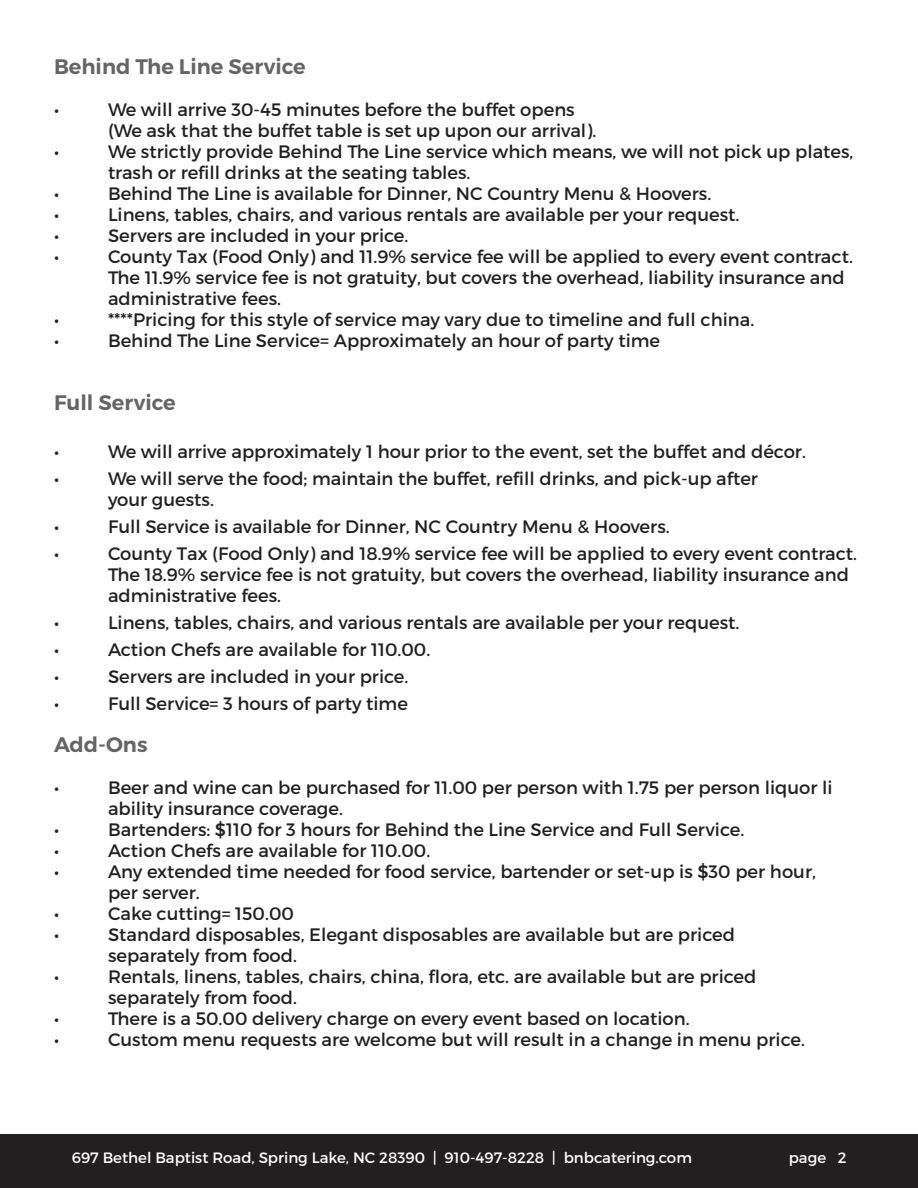
<style>
.page{position:relative;width:918px;height:1188px;background:#fff}
.page>*{position:absolute;margin:0;border:0;box-sizing:border-box;transform-origin:0 0}
.t1{font:600 21px "Montserrat";color:#656568}
.t2{font:18px "Montserrat";color:#231f20}
.t3{font:15px "Montserrat";color:#fff}
</style>
<div class="page">
<div style="left:0;top:1134px;width:918px;height:54px;background:#231f20"></div>
<p class="t1" style="left:54px;top:54px;width:253px">Behind The Line Service</p>
<p class="t2" style="left:54px;top:99px;width:7px">•</p>
<p class="t2" style="left:108px;top:99px;width:468px">We will arrive 30-45 minutes before the buffet opens</p>
<p class="t2" style="left:108px;top:120px;width:490px">(We ask that the buffet table is set up upon our arrival).</p>
<p class="t2" style="left:54px;top:141px;width:7px">•</p>
<p class="t2" style="left:108px;top:141px;width:747px">We strictly provide Behind The Line service which means, we will not pick up plates,</p>
<p class="t2" style="left:108px;top:162px;width:364px">trash or refill drinks at the seating tables.</p>
<p class="t2" style="left:54px;top:183px;width:7px">•</p>
<p class="t2" style="left:108px;top:183px;width:605px">Behind The Line is available for Dinner, NC Country Menu &amp; Hoovers.</p>
<p class="t2" style="left:54px;top:204px;width:7px">•</p>
<p class="t2" style="left:108px;top:204px;width:633px">Linens, tables, chairs, and various rentals are available per your request.</p>
<p class="t2" style="left:54px;top:225px;width:7px">•</p>
<p class="t2" style="left:108px;top:225px;width:302px">Servers are included in your price.</p>
<p class="t2" style="left:54px;top:246px;width:7px">•</p>
<p class="t2" style="left:108px;top:246px;width:746px">County Tax (Food Only) and 11.9% service fee will be applied to every event contract.</p>
<p class="t2" style="left:108px;top:267px;width:738px">The 11.9% service fee is not gratuity, but covers the overhead, liability insurance and</p>
<p class="t2" style="left:108px;top:288px;width:175px">administrative fees.</p>
<p class="t2" style="left:54px;top:309px;width:7px">•</p>
<p class="t2" style="left:108px;top:309px;width:648px">****Pricing for this style of service may vary due to timeline and full china.</p>
<p class="t2" style="left:54px;top:330px;width:7px">•</p>
<p class="t2" style="left:108px;top:330px;width:554px">Behind The Line Service= Approximately an hour of party time</p>
<p class="t1" style="left:54px;top:390px;width:123px">Full Service</p>
<p class="t2" style="left:54px;top:441px;width:7px">•</p>
<p class="t2" style="left:108px;top:441px;width:699px">We will arrive approximately 1 hour prior to the event, set the buffet and décor.</p>
<p class="t2" style="left:54px;top:468px;width:7px">•</p>
<p class="t2" style="left:108px;top:468px;width:652px">We will serve the food; maintain the buffet, refill drinks, and pick-up after</p>
<p class="t2" style="left:108px;top:489px;width:107px">your guests.</p>
<p class="t2" style="left:54px;top:516px;width:7px">•</p>
<p class="t2" style="left:108px;top:516px;width:563px">Full Service is available for Dinner, NC Country Menu &amp; Hoovers.</p>
<p class="t2" style="left:54px;top:543px;width:7px">•</p>
<p class="t2" style="left:108px;top:543px;width:751px">County Tax (Food Only) and 18.9% service fee will be applied to every event contract.</p>
<p class="t2" style="left:108px;top:564px;width:743px">The 18.9% service fee is not gratuity, but covers the overhead, liability insurance and</p>
<p class="t2" style="left:108px;top:585px;width:175px">administrative fees.</p>
<p class="t2" style="left:54px;top:612px;width:7px">•</p>
<p class="t2" style="left:108px;top:612px;width:633px">Linens, tables, chairs, and various rentals are available per your request.</p>
<p class="t2" style="left:54px;top:639px;width:7px">•</p>
<p class="t2" style="left:108px;top:639px;width:324px">Action Chefs are available for 110.00.</p>
<p class="t2" style="left:54px;top:666px;width:7px">•</p>
<p class="t2" style="left:108px;top:666px;width:302px">Servers are included in your price.</p>
<p class="t2" style="left:54px;top:693px;width:7px">•</p>
<p class="t2" style="left:108px;top:693px;width:302px">Full Service= 3 hours of party time</p>
<p class="t1" style="left:54px;top:732px;width:95px">Add-Ons</p>
<p class="t2" style="left:54px;top:777px;width:7px">•</p>
<p class="t2" style="left:108px;top:777px;width:726px">Beer and wine can be purchased for 11.00 per person with 1.75 per person liquor li</p>
<p class="t2" style="left:108px;top:798px;width:236px">ability insurance coverage.</p>
<p class="t2" style="left:54px;top:819px;width:7px">•</p>
<p class="t2" style="left:108px;top:819px;width:638px">Bartenders: $110 for 3 hours for Behind the Line Service and Full Service.</p>
<p class="t2" style="left:54px;top:840px;width:7px">•</p>
<p class="t2" style="left:108px;top:840px;width:324px">Action Chefs are available for 110.00.</p>
<p class="t2" style="left:54px;top:861px;width:7px">•</p>
<p class="t2" style="left:108px;top:861px;width:709px">Any extended time needed for food service, bartender or set-up is $30 per hour,</p>
<p class="t2" style="left:108px;top:882px;width:93px">per server.</p>
<p class="t2" style="left:54px;top:903px;width:7px">•</p>
<p class="t2" style="left:108px;top:903px;width:187px">Cake cutting= 150.00</p>
<p class="t2" style="left:54px;top:924px;width:7px">•</p>
<p class="t2" style="left:108px;top:924px;width:629px">Standard disposables, Elegant disposables are available but are priced</p>
<p class="t2" style="left:108px;top:945px;width:191px">separately from food.</p>
<p class="t2" style="left:54px;top:966px;width:7px">•</p>
<p class="t2" style="left:108px;top:966px;width:650px">Rentals, linens, tables, chairs, china, flora, etc. are available but are priced</p>
<p class="t2" style="left:108px;top:987px;width:191px">separately from food.</p>
<p class="t2" style="left:54px;top:1008px;width:7px">•</p>
<p class="t2" style="left:108px;top:1008px;width:583px">There is a 50.00 delivery charge on every event based on location.</p>
<p class="t2" style="left:54px;top:1029px;width:7px">•</p>
<p class="t2" style="left:108px;top:1029px;width:699px">Custom menu requests are welcome but will result in a change in menu price.</p>
<p class="t3" style="left:72px;top:1148px;width:622px">697 Bethel Baptist Road, Spring Lake, NC 28390 | 910-497-8228 | bnbcatering.com</p>
<p class="t3" style="left:789px;top:1148px;width:59px">page 2</p>
</div>
